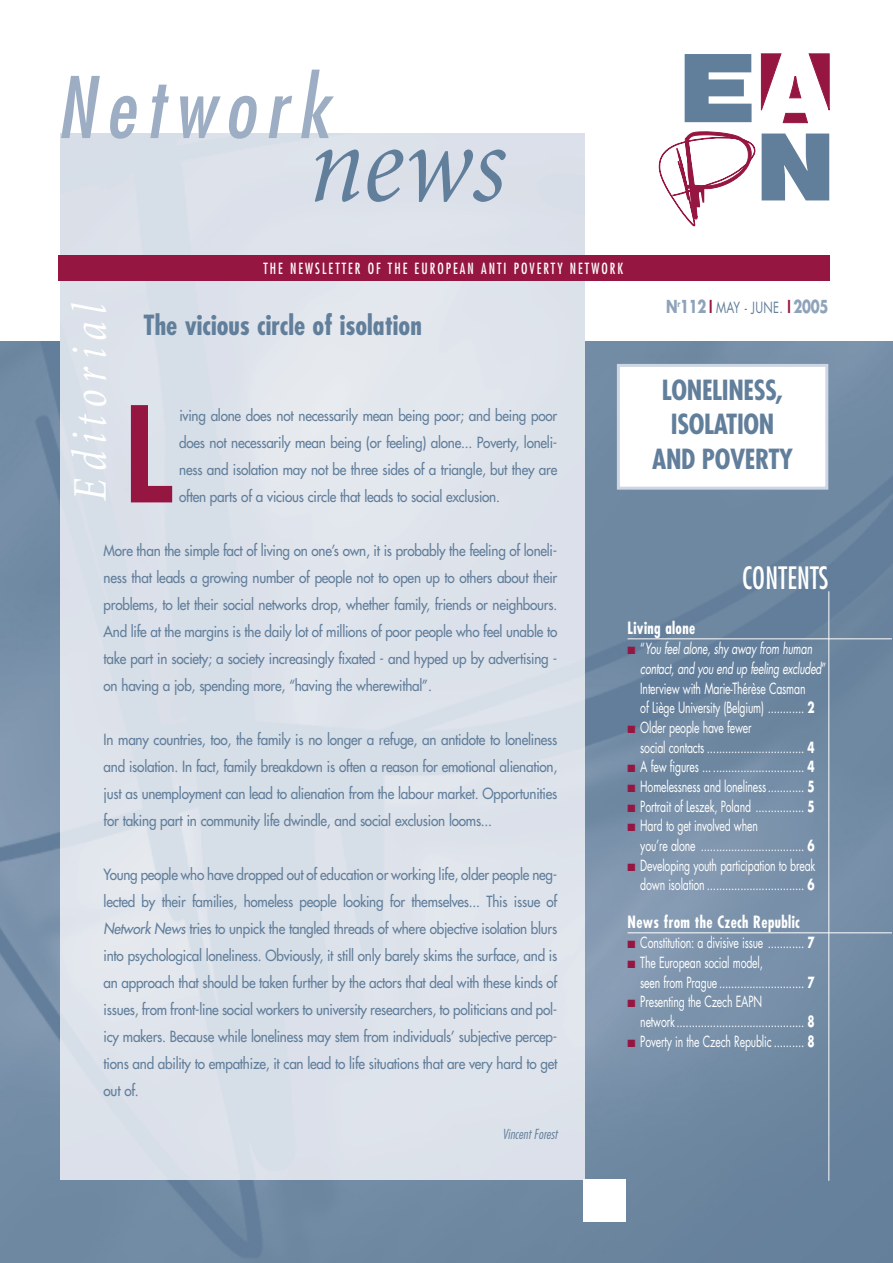
<style>
.page{position:relative;width:893px;height:1263px;background:#fff}
.page>*{position:absolute;margin:0;border:0;box-sizing:border-box;transform-origin:0 0}
.t1{font:800 129.15px "Futura";color:#961642;scale:.9 1}
.t2{font:italic condensed 113.7px "Minion";color:#617e9b}
.t3{font:italic condensed 82.5px "Futura";letter-spacing:.125em;color:#9daec4}
.t4{font:italic condensed 49.2px "Minion";letter-spacing:.16em;color:#fff;scale:.9 1}
.t5{font:condensed 30px "Futura";letter-spacing:.01em;color:#fff;scale:.9 1}
.t6{font:700 condensed 27px/34.2px "Futura";letter-spacing:-.015em;color:#617e9b;text-align:center}
.t7{font:700 condensed 16.5px "Futura";letter-spacing:.025em;color:#fff;scale:.9 1}
.t8{font:15px/27px "Futura";letter-spacing:-.02em;color:#617e9b;text-align:justify;scale:.9 1}
.t9{font:15px/19.6px "Futura";letter-spacing:-.02em;color:#fff;scale:.7 1}
.t10{font:condensed 15px "Futura";letter-spacing:.15em;color:#fff;scale:.9 1}
.t11{font:15px "Futura";letter-spacing:.03em;color:#617e9b;scale:.75 1}
.t12{font:italic 300 condensed 13.5px "Futura";color:#617e9b}
.s1{font-style:italic}
.s2{font-weight:700;font-size:17.4px;color:#8ea3ba}
.s3{font-weight:800;font-size:17.4px;color:#961642}
.s4{color:#961642}
.s5{font-weight:700}
</style>
<div class="page">
<img style="left:0;top:342px;width:892px;height:921px">
<div style="left:61px;top:133px;width:523px;height:1046px;background:#dce2ea"></div>
<div style="left:59px;top:256px;width:771px;height:25px;background:#961642"></div>
<svg style="left:684px;top:54px;width:67px;height:68px;background:#7b93ab"></svg>
<svg style="left:761px;top:134px;width:68px;height:66px;background:#7b93ab"></svg>
<svg style="left:761px;top:54px;width:68px;height:69px"></svg>
<svg style="left:658px;top:131px;width:97px;height:96px"></svg>
<div style="left:583px;top:1179px;width:43px;height:43px;background:#fff"></div>
<hr style="left:627px;top:638px;width:264px;height:1px;background:#fff">
<hr style="left:627px;top:932px;width:264px;height:1px;background:#fff">
<hr style="left:828px;top:591px;width:1px;height:590px;background:#fff">
<div style="left:618px;top:365px;width:208px;height:123px;background:#fff"></div>
<div style="left:617px;top:364px;width:211px;height:126px;border:3px solid #cdd6e2"></div>
<h3 class="t3" style="left:56px;top:70px;width:275px">Network</h3>
<h2 class="t2" style="left:309px;top:120px;width:198px">news</h2>
<p class="t10" style="left:263px;top:262px;width:401px">THE NEWSLETTER OF THE EUROPEAN ANTI POVERTY NETWORK</p>
<h3 class="t4" style="left:71px;top:501px;width:220px;rotate:-90deg">Editorial</h3>
<h3 class="t6" style="left:144px;top:310px;width:280px">The vicious circle of isolation</h3>
<h1 class="t1" style="left:125px;top:393px;width:53px">L</h1>
<p class="t8" style="left:179px;top:403px;width:421px">iving alone does not necessarily mean being poor; and being poor does not necessarily mean being (or feeling) alone... Poverty, loneli&shy;ness and isolation may not be three sides of a triangle, but they are often parts of a vicious circle that leads to social exclusion.</p>
<p class="t8" style="left:104px;top:538px;width:505px">More than the simple fact of living on one’s own, it is probably the feeling of loneli&shy;ness that leads a growing number of people not to open up to others about their problems, to let their social networks drop, whether family, friends or neighbours.<br>And life at the margins is the daily lot of millions of poor people who feel unable to take part in society; a society increasingly fixated - and hyped up by advertising - on having a job, spending more, “having the wherewithal”.</p>
<p class="t8" style="left:104px;top:727px;width:505px">In many countries, too, the family is no longer a refuge, an antidote to loneliness and isolation. In fact, family breakdown is often a reason for emotional alienation, just as unemployment can lead to alienation from the labour market. Opportunities for taking part in community life dwindle, and social exclusion looms...</p>
<p class="t8" style="left:104px;top:862px;width:505px">Young people who have dropped out of education or working life, older people neg&shy;lected by their families, homeless people looking for themselves... This issue of <span class="s1">Network News</span> tries to unpick the tangled threads of where objective isolation blurs into psychological loneliness. Obviously, it still only barely skims the surface, and is an approach that should be taken further by the actors that deal with these kinds of issues, from front-line social workers to university researchers, to politicians and pol&shy;icy makers. Because while loneliness may stem from individuals’ subjective percep&shy;tions and ability to empathize, it can lead to life situations that are very hard to get out of.</p>
<p class="t12" style="left:502px;top:1128px;width:56px">Vincent Forest</p>
<p class="t11" style="left:666px;top:301px;width:218px"><span class="s2">N</span><sup>r</sup><span class="s2">112</span> <span class="s3">I</span> MAY - JUNE. <span class="s3">I</span> <span class="s2">2005</span></p>
<h3 class="t6" style="left:652px;top:375px;width:142px">LONELINESS,<br>ISOLATION<br>AND POVERTY</h3>
<h3 class="t5" style="left:742px;top:564px;width:98px">CONTENTS</h3>
<p class="t7" style="left:627px;top:621px;width:77px">Living alone</p>
<p class="t9" style="left:640px;top:640px;width:267px;text-indent:-13px"><span class="s4">■</span> “<span class="s1">You feel alone, shy away from human contact, and you end up feeling excluded</span>” Interview with Marie-Thérèse Casman<br>of Liège University (Belgium) ............ <span class="s5">2</span></p>
<p class="t9" style="left:640px;top:719px;width:251px;text-indent:-13px"><span class="s4">■</span> Older people have fewer<br>social contacts ................................ <span class="s5">4</span></p>
<p class="t9" style="left:627px;top:758px;width:269px"><span class="s4">■</span> A few figures ... .............................. <span class="s5">4</span></p>
<p class="t9" style="left:627px;top:778px;width:269px"><span class="s4">■</span> Homelessness and loneliness............ <span class="s5">5</span></p>
<p class="t9" style="left:627px;top:798px;width:269px"><span class="s4">■</span> Portrait of Leszek, Poland ................ <span class="s5">5</span></p>
<p class="t9" style="left:640px;top:817px;width:251px;text-indent:-13px"><span class="s4">■</span> Hard to get involved when<br>you’re alone .................................. <span class="s5">6</span></p>
<p class="t9" style="left:627px;top:857px;width:270px;text-align:right"><span class="s4">■</span> Developing youth participation to break down isolation ................................ <span class="s5">6</span></p>
<p class="t7" style="left:627px;top:915px;width:193px">News from the Czech Republic</p>
<p class="t9" style="left:627px;top:934px;width:269px"><span class="s4">■</span> Constitution: a divisive issue ............ <span class="s5">7</span></p>
<p class="t9" style="left:640px;top:954px;width:251px;text-indent:-13px"><span class="s4">■</span> The European social model,<br>seen from Prague ............................ <span class="s5">7</span></p>
<p class="t9" style="left:640px;top:993px;width:251px;text-indent:-13px"><span class="s4">■</span> Presenting the Czech EAPN<br>network .......................................... <span class="s5">8</span></p>
<p class="t9" style="left:627px;top:1033px;width:269px"><span class="s4">■</span> Poverty in the Czech Republic .......... <span class="s5">8</span></p>
</div>
